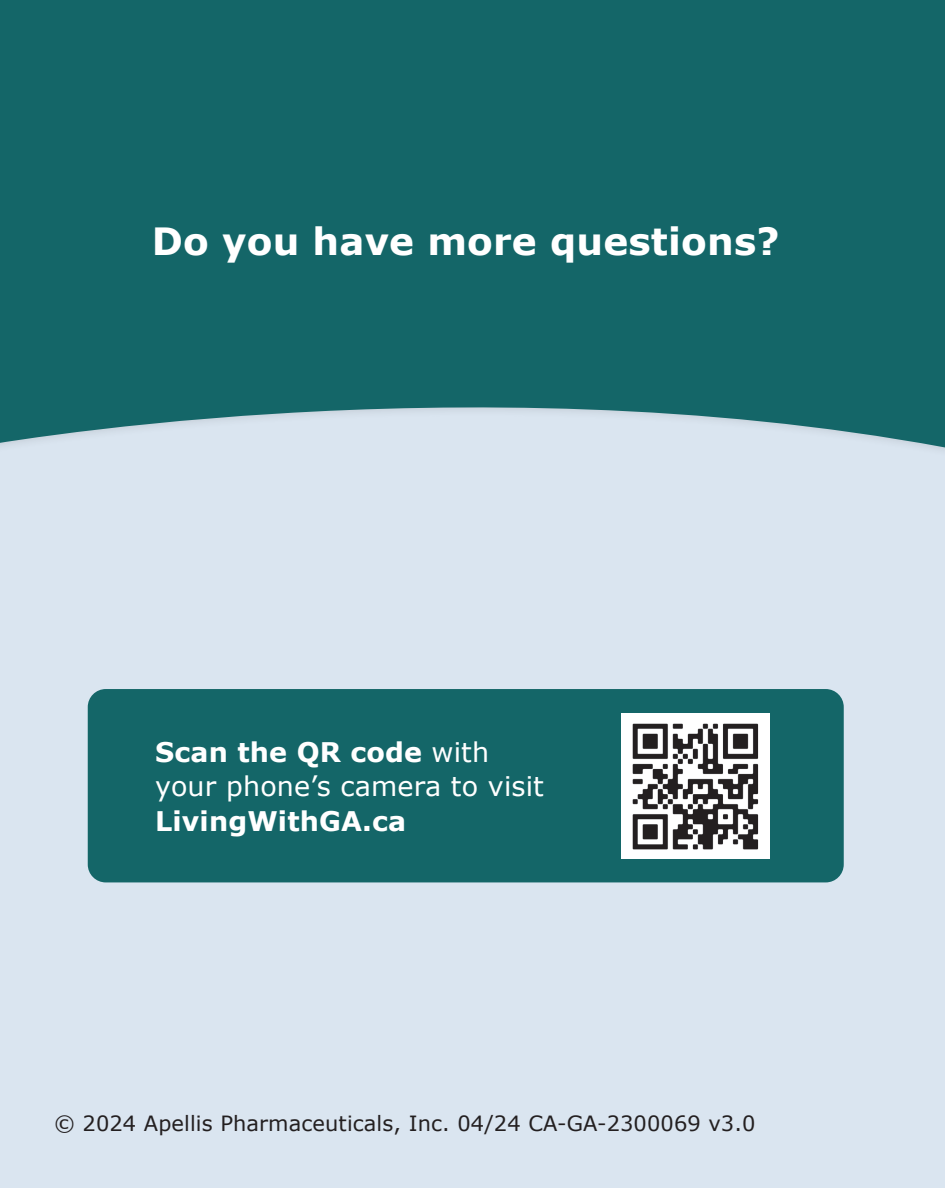
<style>
.page{position:relative;width:945px;height:1188px;background:#dae5f0}
.page>*{position:absolute;margin:0;border:0;box-sizing:border-box;transform-origin:0 0}
.t1{font:700 37.5px "Verdana";letter-spacing:.005em;color:#fff}
.t2{font:700 27px/34.5px "Verdana";letter-spacing:.005em;color:#fff}
.t3{font:21px "Verdana";letter-spacing:.005em;color:#231f20}
.s1{font-weight:400}
</style>
<div class="page">
<div style="left:0;top:0;width:945px;height:450px;background:#146668"></div>
<div style="left:88px;top:689px;width:756px;height:193px;background:#146668;border-radius:18px"></div>
<img style="left:621px;top:713px;width:148px;height:145px">
<p class="t1" style="left:152px;top:217px;width:629px">Do you have more questions?</p>
<p class="t2" style="left:155px;top:735px;width:390px">Scan the QR code <span class="s1">with your phone’s camera to visit<br></span>LivingWithGA.ca</p>
<p class="t3" style="left:54px;top:1110px;width:703px">© 2024 Apellis Pharmaceuticals, Inc. 04/24 CA-GA-2300069 v3.0</p>
</div>
